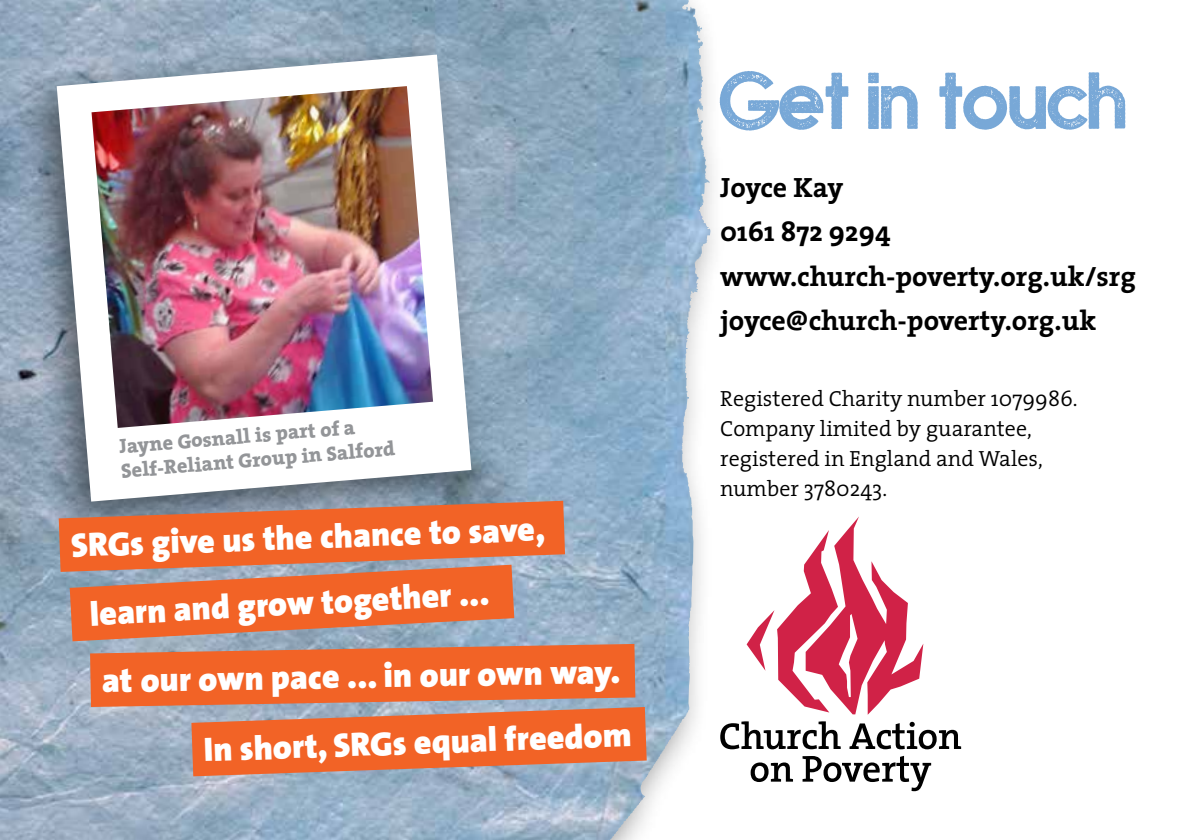
<style>
.page{position:relative;width:1191px;height:840px;background:#fff}
.page>*{position:absolute;margin:0;border:0;box-sizing:border-box;transform-origin:0 0}
.t1{font:700 90px "NOVASTAMP";letter-spacing:-.01em;color:#78a8d7}
.t2{font:900 34px "The Sans";color:#fff}
.t3{font:700 28px/44.6px "The Serif";color:#000}
.t4{font:300 22px/30px "The Serif";color:#000}
.t5{font:800 20.4px/24.6px "The Serif";color:#939598}
</style>
<div class="page">
<div style="left:0;top:0;width:728px;height:839px;background:#000;opacity:.5"></div>
<img style="left:0;top:0;width:694px;height:839px">
<svg style="left:720px;top:720px;width:120px;height:29px"></svg>
<svg style="left:849px;top:721px;width:112px;height:28px"></svg>
<svg style="left:750px;top:762px;width:43px;height:19px"></svg>
<svg style="left:802px;top:755px;width:129px;height:35px"></svg>
<svg style="left:746px;top:516px;width:177px;height:198px"></svg>
<div style="left:15px;top:35px;width:475px;height:508px;background:#000;opacity:.5"></div>
<svg style="left:57px;top:55px;width:414px;height:446px"></svg>
<img style="left:91px;top:86px;width:342px;height:341px">
<svg style="left:59px;top:500px;width:587px;height:275px;background:#d17d5d"></svg>
<p class="t5" style="left:118px;top:434px;width:276px;rotate:-5deg">Jayne Gosnall is part of a<br>Self-Reliant Group in Salford</p>
<p class="t2" style="left:70px;top:516px;width:476px;rotate:-2deg">SRGs give us the chance to save,</p>
<p class="t2" style="left:88px;top:585px;width:401px;rotate:-3deg">learn and grow together ...</p>
<p class="t2" style="left:101px;top:651px;width:520px;rotate:-1deg">at our own pace ... in our own way.</p>
<p class="t2" style="left:203px;top:720px;width:429px;rotate:-2deg">In short, SRGs equal freedom</p>
<h1 class="t1" style="left:720px;top:51px;width:410px">Get in touch</h1>
<p class="t3" style="left:720px;top:164px;width:417px">Joyce Kay<br>0161 872 9294 www.church-poverty.org.uk/srg joyce@church-poverty.org.uk</p>
<p class="t4" style="left:720px;top:382px;width:359px">Registered Charity number 1079986.<br>Company limited by guarantee, registered in England and Wales, number 3780243.</p>
</div>
